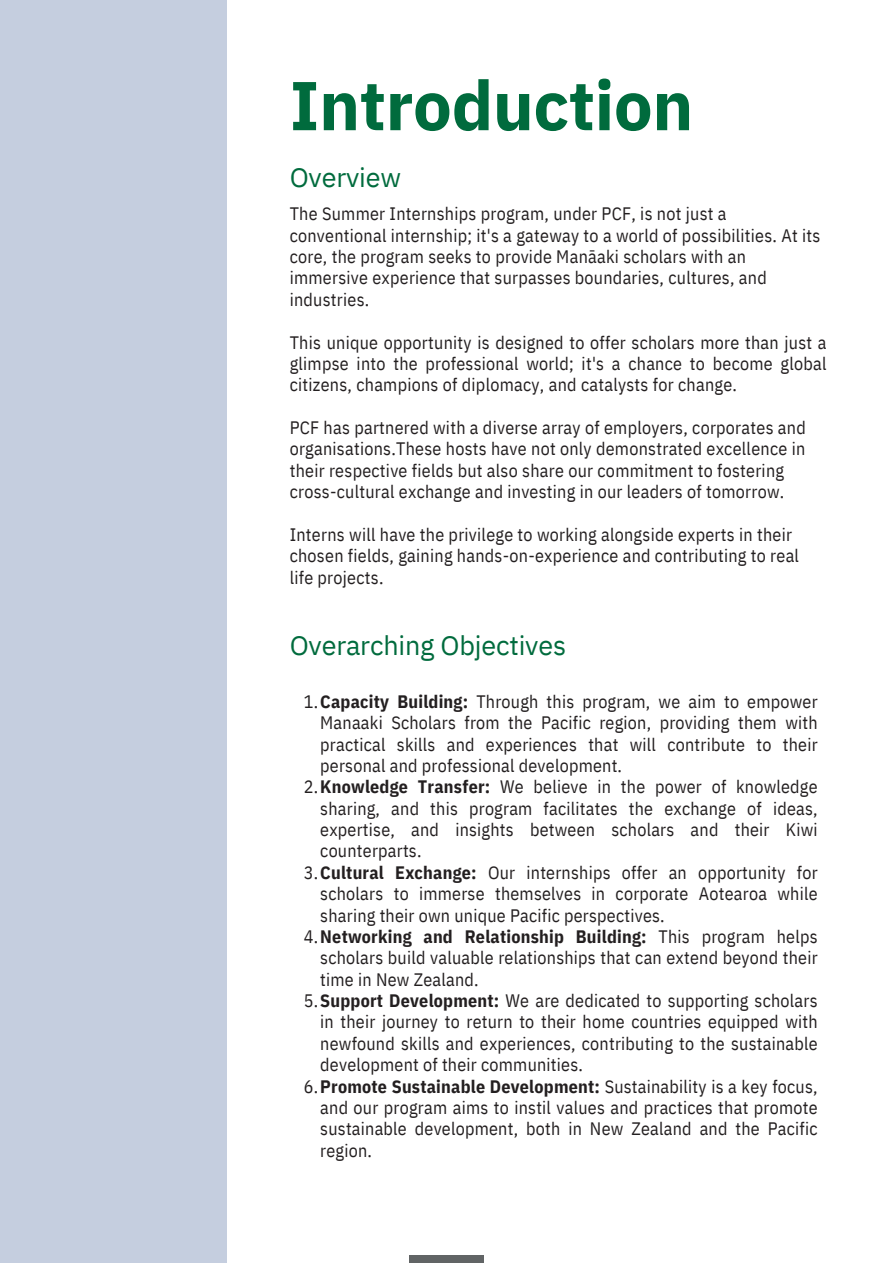
<style>
.page{position:relative;width:893px;height:1264px;background:#fff}
.page>*{position:absolute;margin:0;border:0;box-sizing:border-box;transform-origin:0 0}
.t1{font:700 69px "IBM Plex Sans";letter-spacing:-.005em;color:#006b3d}
.t2{font:27px "IBM Plex Sans";letter-spacing:-.005em;color:#006b3d}
.t3{font:18px/21.3px "IBM Plex Sans Cond";letter-spacing:.015em;color:#231f20;text-align:justify}
.s1{font-weight:700}
</style>
<div class="page">
<svg style="left:226px;top:0;width:1px;height:1262px"></svg>
<div style="left:0;top:0;width:226px;height:1262px;background:#c5cedf"></div>
<div style="left:409px;top:1255px;width:74px;height:7px;background:#616465"></div>
<p class="t1" style="left:290px;top:59px;width:405px">Introduction</p>
<p class="t2" style="left:290px;top:160px;width:113px">Overview</p>
<p class="t3" style="left:290px;top:203px;width:532px;text-align:left">The Summer Internships program, under PCF, is not just a conventional internship; it's a gateway to a world of possibilities. At its core, the program seeks to provide Manāaki scholars with an immersive experience that surpasses boundaries, cultures, and industries.</p>
<p class="t3" style="left:290px;top:331px;width:538px">This unique opportunity is designed to offer scholars more than just a glimpse into the professional world; it's a chance to become global citizens, champions of diplomacy, and catalysts for change.</p>
<p class="t3" style="left:290px;top:416px;width:517px;text-align:left">PCF has partnered with a diverse array of employers, corporates and organisations.These hosts have not only demonstrated excellence in their respective fields but also share our commitment to fostering cross-cultural exchange and investing in our leaders of tomorrow.</p>
<p class="t3" style="left:290px;top:523px;width:511px;text-align:left">Interns will have the privilege to working alongside experts in their chosen fields, gaining hands-on-experience and contributing to real life projects.</p>
<p class="t2" style="left:290px;top:627px;width:278px">Overarching Objectives</p>
<p class="t3" style="left:320px;top:690px;width:499px;text-indent:-16px">1.<span class="s1">Capacity Building:</span> Through this program, we aim to empower Manaaki Scholars from the Pacific region, providing them with practical skills and experiences that will contribute to their personal and professional development.</p>
<p class="t3" style="left:320px;top:776px;width:499px;text-indent:-16px">2.<span class="s1">Knowledge Transfer:</span> We believe in the power of knowledge sharing, and this program facilitates the exchange of ideas, expertise, and insights between scholars and their Kiwi counterparts.</p>
<p class="t3" style="left:320px;top:861px;width:499px;text-indent:-16px">3.<span class="s1">Cultural Exchange:</span> Our internships offer an opportunity for scholars to immerse themselves in corporate Aotearoa while sharing their own unique Pacific perspectives.</p>
<p class="t3" style="left:320px;top:925px;width:499px;text-indent:-16px">4.<span class="s1">Networking and Relationship Building:</span> This program helps scholars build valuable relationships that can extend beyond their time in New Zealand.</p>
<p class="t3" style="left:320px;top:989px;width:499px;text-indent:-16px">5.<span class="s1">Support Development:</span> We are dedicated to supporting scholars in their journey to return to their home countries equipped with newfound skills and experiences, contributing to the sustainable development of their communities.</p>
<p class="t3" style="left:320px;top:1075px;width:499px;text-indent:-16px">6.<span class="s1">Promote Sustainable Development:</span> Sustainability is a key focus, and our program aims to instil values and practices that promote sustainable development, both in New Zealand and the Pacific region.</p>
</div>
